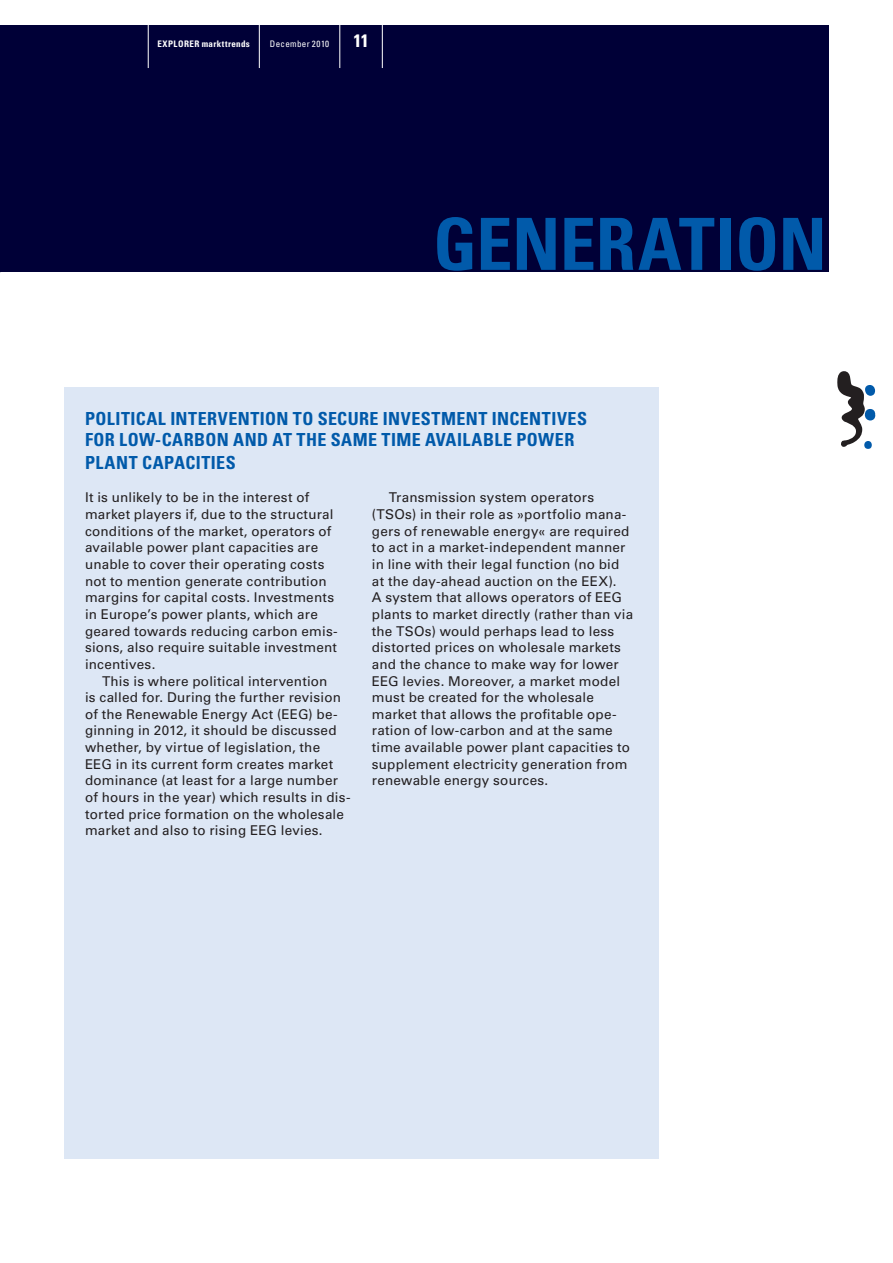
<style>
.page{position:relative;width:893px;height:1263px;background:#fff}
.page>*{position:absolute;margin:0;border:0;box-sizing:border-box;transform-origin:0 0}
.t1{font:700 condensed 72px "Univers LT";color:#015aaa}
._02_Überschrift_blau{font:700 condensed 18px/22px "Univers LT";letter-spacing:.025em;color:#015aaa}
.t2{font:700 condensed 18px "Univers LT";color:#fff}
._01_Fließtext{font:13.5px/16.6px "Univers LT";letter-spacing:.015em;color:#231f20}
._01_Fließtext_1__Abs{font:13.5px/16.6px "Univers LT";letter-spacing:.015em;color:#231f20}
.t3{font:700 condensed 9px "Univers LT";letter-spacing:.045em;color:#fff}
.t4{font:condensed 9px "Univers LT";letter-spacing:.035em;color:#fff}
</style>
<div class="page">
<div style="left:0;top:26px;width:829px;height:246px;background:#000037"></div>
<hr style="left:339px;top:0;width:1px;height:68px;background:#fff">
<hr style="left:382px;top:0;width:1px;height:68px;background:#fff">
<hr style="left:259px;top:0;width:1px;height:68px;background:#fff">
<hr style="left:148px;top:0;width:1px;height:68px;background:#fff">
<svg style="left:837px;top:371px;width:39px;height:76px"></svg>
<div style="left:865px;top:385px;width:10px;height:11px;background:#015aaa;border-radius:5px"></div>
<div style="left:64px;top:387px;width:595px;height:771px;background:#dde7f5"></div>
<p class="t3" style="left:157px;top:38px;width:94px">EXPLORER markttrends</p>
<p class="t4" style="left:270px;top:38px;width:61px">December 2010</p>
<h2 class="t2" style="left:353px;top:29px;width:17px">11</h2>
<h1 class="t1" style="left:433px;top:200px;width:163px">Generatio</h1>
<h1 class="t1" style="left:779px;top:200px;width:50px">n</h1>
<p class="_02_Überschrift_blau" style="left:85px;top:407px;width:504px">POLITICAL INTERVENTION TO SECURE INVESTMENT INCENTIVES<br>FOR LOW-CARBON AND AT THE SAME TIME AVAILABLE POWER<br>PLANT CAPACITIES</p>
<p class="_01_Fließtext_1__Abs" style="left:85px;top:489px;width:254px">It is unlikely to be in the interest of market players if, due to the structural conditions of the market, operators of available power plant capacities are unable to cover their operating costs not to mention generate contribution margins for capital costs. Investments in Europe’s power plants, which are geared towards reducing carbon emis&shy;sions, also require suitable investment incentives.</p>
<p class="_01_Fließtext" style="left:85px;top:672px;width:267px;text-indent:17px">This is where political intervention<br>is called for. During the further revision of the Renewable Energy Act (EEG) be&shy;ginning in 2012, it should be discussed whether, by virtue of legislation, the<br>EEG in its current form creates market dominance (at least for a large number of hours in the year) which results in dis&shy;torted price formation on the wholesale market and also to rising EEG levies.</p>
<p class="_01_Fließtext" style="left:372px;top:489px;width:263px;text-indent:17px">Transmission system operators (TSOs) in their role as »portfolio mana&shy;gers of renewable energy« are required to act in a market-independent manner in line with their legal function (no bid at the day-ahead auction on the EEX).<br>A system that allows operators of EEG plants to market directly (rather than via the TSOs) would perhaps lead to less distorted prices on wholesale markets and the chance to make way for lower EEG levies. Moreover, a market model must be created for the wholesale market that allows the profitable ope&shy;ration of low-carbon and at the same time available power plant capacities to supplement electricity generation from renewable energy sources.</p>
</div>
